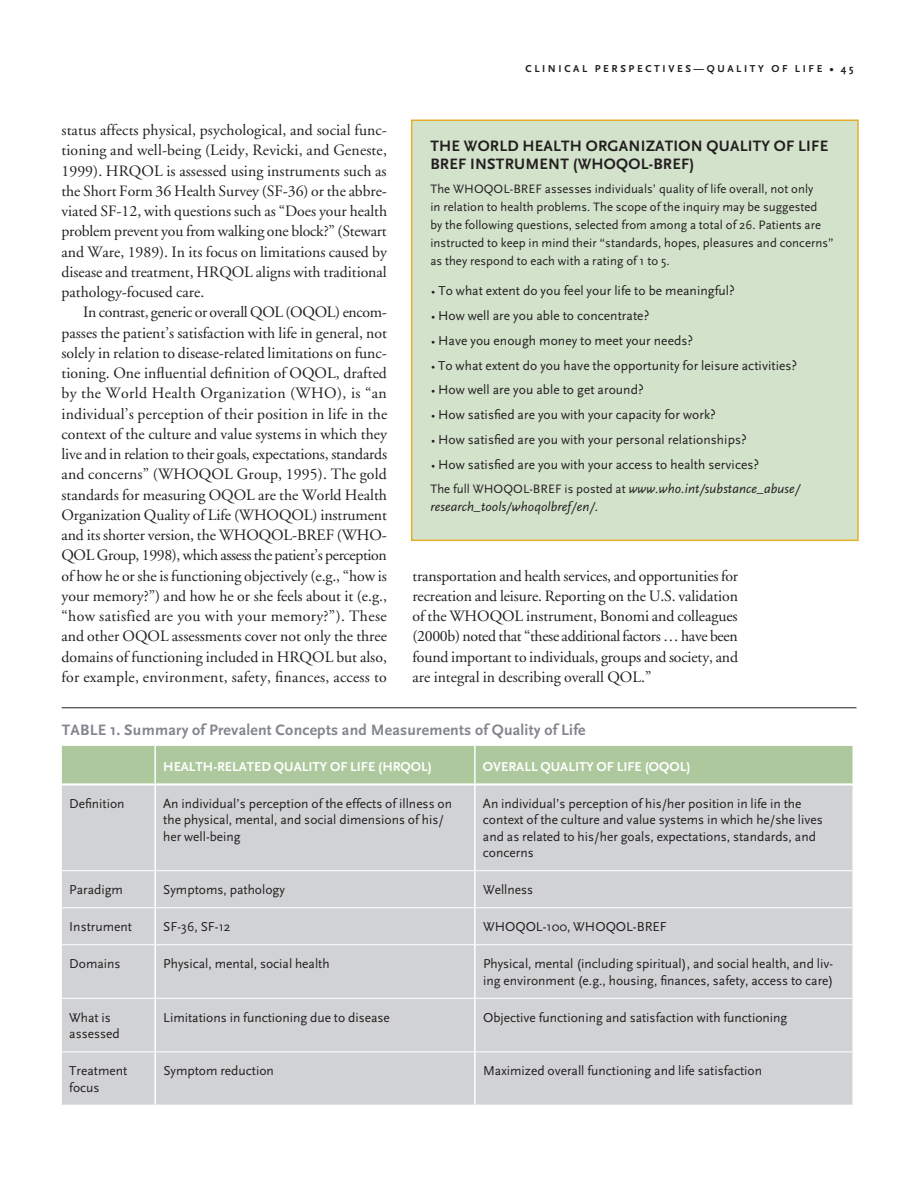
<style>
.page{position:relative;width:918px;height:1188px;background:#fff}
.page>*{position:absolute;margin:0;border:0;box-sizing:border-box;transform-origin:0 0}
.Body_text{font:15.75px/20.2px "Adobe Garamond";color:#231f20;text-align:justify}
.Body_text_no_indent{font:15.75px/20.2px "Adobe Garamond";color:#231f20;text-align:justify}
.Sidebar_1__Head{font:700 15.75px/18.8px "Scala Sans";letter-spacing:.015em;color:#231f20}
.Table_1__Head{font:700 15.75px "Scala Sans";letter-spacing:.015em;color:#84868e}
.Table_Text{font:13.5px/16.5px "Scala Sans";color:#231f20}
.Sidebar_1__Text_w_nu{font:13.5px "Scala Sans";letter-spacing:.005em;color:#231f20}
.Table_head{font:700 13.5px "Scala Sans";color:#fff}
.Sidebar_1__Text{font:italic 13.5px "Scala Sans";letter-spacing:.005em;color:#231f20}
.Sidebar_1__Text-2{font:12.75px/18px "Scala Sans";letter-spacing:.005em;color:#231f20}
.Header__fr{font:700 10.5px "Scala Sans";letter-spacing:.25em;color:#231f20}
.s1{font-size:12px}
.s2{font-style:italic;font-size:13.5px}
</style>
<div class="page">
<div style="left:62px;top:746px;width:791px;height:37px;background:#acc89c"></div>
<div style="left:62px;top:785px;width:791px;height:320px;background:#d1d2d4"></div>
<hr style="left:62px;top:907px;width:92px;height:1px;background:#fff">
<hr style="left:156px;top:907px;width:318px;height:1px;background:#fff">
<hr style="left:476px;top:907px;width:377px;height:1px;background:#fff">
<hr style="left:62px;top:944px;width:92px;height:1px;background:#fff">
<hr style="left:156px;top:944px;width:318px;height:1px;background:#fff">
<hr style="left:476px;top:944px;width:377px;height:1px;background:#fff">
<hr style="left:62px;top:998px;width:92px;height:1px;background:#fff">
<hr style="left:156px;top:998px;width:318px;height:1px;background:#fff">
<hr style="left:476px;top:998px;width:377px;height:1px;background:#fff">
<hr style="left:62px;top:1051px;width:92px;height:1px;background:#fff">
<hr style="left:156px;top:1051px;width:318px;height:1px;background:#fff">
<hr style="left:476px;top:1051px;width:377px;height:1px;background:#fff">
<hr style="left:154px;top:785px;width:2px;height:85px;background:#fff">
<hr style="left:474px;top:785px;width:2px;height:85px;background:#fff">
<hr style="left:154px;top:871px;width:2px;height:37px;background:#fff">
<hr style="left:474px;top:871px;width:2px;height:37px;background:#fff">
<hr style="left:154px;top:908px;width:2px;height:37px;background:#fff">
<hr style="left:474px;top:908px;width:2px;height:37px;background:#fff">
<hr style="left:154px;top:945px;width:2px;height:53px;background:#fff">
<hr style="left:474px;top:945px;width:2px;height:53px;background:#fff">
<hr style="left:154px;top:998px;width:2px;height:54px;background:#fff">
<hr style="left:474px;top:998px;width:2px;height:54px;background:#fff">
<hr style="left:154px;top:1052px;width:2px;height:53px;background:#fff">
<hr style="left:474px;top:1052px;width:2px;height:53px;background:#fff">
<hr style="left:154px;top:746px;width:2px;height:37px;background:#fff">
<hr style="left:474px;top:746px;width:2px;height:37px;background:#fff">
<hr style="left:62px;top:870px;width:93px;height:1px;background:#fff">
<hr style="left:155px;top:870px;width:320px;height:1px;background:#fff">
<hr style="left:475px;top:870px;width:378px;height:1px;background:#fff">
<div style="left:412px;top:120px;width:446px;height:420px;background:#d2e2cb"></div>
<div style="left:411px;top:120px;width:448px;height:421px;border:2px solid #e6ad2a"></div>
<hr style="left:62px;top:707px;width:794px;height:1px;background:#231f20">
<p class="Body_text_no_indent" style="left:62px;top:120px;width:327px">status affects physical, psychological, and social func&shy;tioning and well-being (Leidy, Revicki, and Geneste, 1999). HRQOL is assessed using instruments such as the Short Form 36 Health Survey (SF-36) or the abbre&shy;viated SF-12, with questions such as “Does your health problem prevent you from walking one block?” (Stewart and Ware, 1989). In its focus on limitations caused by disease and treatment, HRQOL aligns with traditional pathology-focused care.</p>
<p class="Body_text" style="left:62px;top:303px;width:327px;text-indent:22px">In contrast, generic or overall QOL (OQOL) encom&shy;passes the patient’s satisfaction with life in general, not solely in relation to disease-related limitations on func&shy;tioning. One influential definition of OQOL, drafted by the World Health Organization (WHO), is “an individual’s perception of their position in life in the context of the culture and value systems in which they live and in relation to their goals, expectations, standards and concerns” (WHOQOL Group, 1995). The gold standards for measuring OQOL are the World Health Organization Quality of Life (WHOQOL) instrument and its shorter version, the WHOQOL-BREF (WHO-QOL Group, 1998), which assess the patient’s perception of how he or she is functioning objectively (e.g., “how is your memory?”) and how he or she feels about it (e.g., “how satisfied are you with your memory?”). These and other OQOL assessments cover not only the three domains of functioning included in HRQOL but also, for example, environment, safety, finances, access to</p>
<p class="Header__fr" style="left:525px;top:63px;width:330px">CLINICAL PERSPECTIVES—QUALITY OF LIFE • 45</p>
<p class="Sidebar_1__Head" style="left:430px;top:137px;width:399px">THE WORLD HEALTH ORGANIZATION QUALITY OF LIFE<br>BREF INSTRUMENT (WHOQOL-BREF)</p>
<p class="Sidebar_1__Text-2" style="left:430px;top:180px;width:405px">The WHOQOL-BREF assesses individuals’ quality of life overall, not only<br>in relation to health problems. The scope of the inquiry may be suggested<br>by the following questions, selected from among a total of 26. Patients are instructed to keep in mind their “standards, hopes, pleasures and concerns” as they respond to each with a rating of 1 to 5.</p>
<p class="Sidebar_1__Text_w_nu" style="left:431px;top:284px;width:305px"><span class="s1">•</span> To what extent do you feel your life to be meaningful?</p>
<p class="Sidebar_1__Text_w_nu" style="left:431px;top:308px;width:220px"><span class="s1">•</span> How well are you able to concentrate?</p>
<p class="Sidebar_1__Text_w_nu" style="left:431px;top:333px;width:263px"><span class="s1">•</span> Have you enough money to meet your needs?</p>
<p class="Sidebar_1__Text_w_nu" style="left:431px;top:358px;width:368px"><span class="s1">•</span> To what extent do you have the opportunity for leisure activities?</p>
<p class="Sidebar_1__Text_w_nu" style="left:431px;top:383px;width:214px"><span class="s1">•</span> How well are you able to get around?</p>
<p class="Sidebar_1__Text_w_nu" style="left:431px;top:407px;width:286px"><span class="s1">•</span> How satisfied are you with your capacity for work?</p>
<p class="Sidebar_1__Text_w_nu" style="left:431px;top:432px;width:317px"><span class="s1">•</span> How satisfied are you with your personal relationships?</p>
<p class="Sidebar_1__Text_w_nu" style="left:431px;top:457px;width:330px"><span class="s1">•</span> How satisfied are you with your access to health services?</p>
<p class="Sidebar_1__Text-2" style="left:430px;top:480px;width:372px">The full WHOQOL-BREF is posted at <span class="s2">www.who.int/substance_abuse/</span></p>
<p class="Sidebar_1__Text" style="left:430px;top:500px;width:170px">research_tools/whoqolbref/en/.</p>
<p class="Body_text" style="left:413px;top:566px;width:327px">transportation and health services, and opportunities for recreation and leisure. Reporting on the U.S. validation of the WHOQOL instrument, Bonomi and colleagues (2000b) noted that “these additional factors … have been found important to individuals, groups and society, and are integral in describing overall QOL.”</p>
<p class="Table_1__Head" style="left:62px;top:721px;width:525px">TABLE 1. Summary of Prevalent Concepts and Measurements of Quality of Life</p>
<p class="Table_head" style="left:163px;top:759px;width:270px">HEALTH-RELATED QUALITY OF LIFE (HRQOL)</p>
<p class="Table_head" style="left:483px;top:759px;width:209px">OVERALL QUALITY OF LIFE (OQOL)</p>
<p class="Table_Text" style="left:69px;top:795px;width:57px">Definition</p>
<p class="Table_Text" style="left:163px;top:795px;width:290px">An individual’s perception of the effects of illness on the physical, mental, and social dimensions of his/ her well-being</p>
<p class="Table_Text" style="left:483px;top:795px;width:341px">An individual’s perception of his/her position in life in the context of the culture and value systems in which he/she lives and as related to his/her goals, expectations, standards, and concerns</p>
<p class="Table_Text" style="left:69px;top:882px;width:55px">Paradigm</p>
<p class="Table_Text" style="left:163px;top:882px;width:123px">Symptoms, pathology</p>
<p class="Table_Text" style="left:483px;top:882px;width:52px">Wellness</p>
<p class="Table_Text" style="left:69px;top:919px;width:64px">Instrument</p>
<p class="Table_Text" style="left:163px;top:919px;width:69px">SF-36, SF-12</p>
<p class="Table_Text" style="left:483px;top:919px;width:185px">WHOQOL-100, WHOQOL-BREF</p>
<p class="Table_Text" style="left:69px;top:956px;width:53px">Domains</p>
<p class="Table_Text" style="left:163px;top:956px;width:168px">Physical, mental, social health</p>
<p class="Table_Text" style="left:483px;top:956px;width:352px">Physical, mental (including spiritual), and social health, and liv&shy;ing environment (e.g., housing, finances, safety, access to care)</p>
<p class="Table_Text" style="left:69px;top:1009px;width:52px">What is assessed</p>
<p class="Table_Text" style="left:163px;top:1009px;width:228px">Limitations in functioning due to disease</p>
<p class="Table_Text" style="left:483px;top:1009px;width:306px">Objective functioning and satisfaction with functioning</p>
<p class="Table_Text" style="left:69px;top:1063px;width:60px">Treatment focus</p>
<p class="Table_Text" style="left:163px;top:1063px;width:112px">Symptom reduction</p>
<p class="Table_Text" style="left:483px;top:1063px;width:281px">Maximized overall functioning and life satisfaction</p>
</div>
